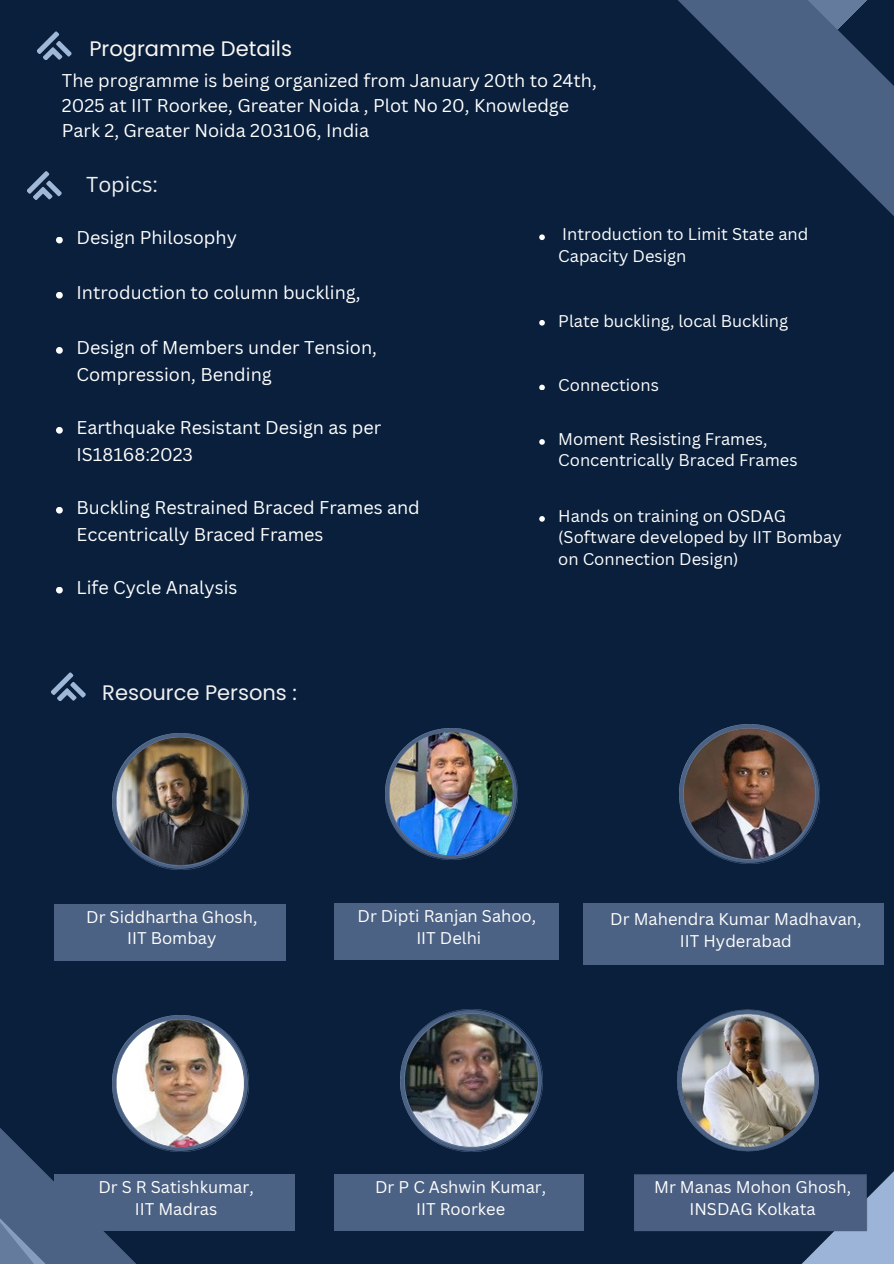
<style>
.page{position:relative;width:894px;height:1264px;background:#fff}
.page>*{position:absolute;margin:0;border:0;box-sizing:border-box;transform-origin:0 0}
.t1{font:21px "Poppins";color:#faf7f4}
.t2{font:21px "Poppins";color:#f0f0f0}
.t3{font:21px "Canva Sans";color:#f0f0f0}
.t4{font:18px/24.8px "Canva Sans";color:#fff}
.t5{font:16.5px/21.3px "Canva Sans";color:#fff;text-align:center}
</style>
<div class="page">
<div style="left:0;top:0;width:893px;height:1263px;background:#091f3c"></div>
<svg style="left:27px;top:171px;width:34px;height:29px"></svg>
<svg style="left:37px;top:31px;width:34px;height:29px"></svg>
<svg style="left:51px;top:672px;width:35px;height:29px"></svg>
<svg style="left:0;top:1128px;width:136px;height:135px"></svg>
<svg style="left:678px;top:0;width:215px;height:215px"></svg>
<svg style="left:807px;top:0;width:59px;height:30px"></svg>
<div style="left:54px;top:903px;width:232px;height:57px;background:#4c6284"></div>
<img style="left:112px;top:733px;width:136px;height:136px">
<img style="left:679px;top:724px;width:140px;height:139px">
<div style="left:334px;top:903px;width:224px;height:56px;background:#4c6284"></div>
<img style="left:385px;top:728px;width:132px;height:131px">
<div style="left:583px;top:903px;width:300px;height:62px;background:#4c6284"></div>
<img style="left:112px;top:1015px;width:136px;height:136px">
<img style="left:400px;top:1009px;width:142px;height:142px">
<svg style="left:56px;top:237px;width:7px;height:6px"></svg>
<svg style="left:56px;top:292px;width:7px;height:6px"></svg>
<svg style="left:56px;top:347px;width:7px;height:7px"></svg>
<svg style="left:56px;top:427px;width:7px;height:6px"></svg>
<svg style="left:56px;top:507px;width:7px;height:6px"></svg>
<svg style="left:56px;top:587px;width:7px;height:6px"></svg>
<svg style="left:539px;top:384px;width:5px;height:6px"></svg>
<svg style="left:539px;top:439px;width:5px;height:6px"></svg>
<svg style="left:539px;top:516px;width:5px;height:5px"></svg>
<div style="left:54px;top:1174px;width:241px;height:56px;background:#4c6284"></div>
<div style="left:334px;top:1174px;width:249px;height:56px;background:#4c6284"></div>
<svg style="left:539px;top:234px;width:5px;height:6px"></svg>
<svg style="left:539px;top:320px;width:5px;height:5px"></svg>
<img style="left:634px;top:1009px;width:259px;height:254px">
<p class="t1" style="left:89px;top:34px;width:204px">Programme Details</p>
<h1 class="t4" style="left:62px;top:68px;width:536px">The programme is being organized from January 20th to 24th,<br>2025 at IIT Roorkee, Greater Noida , Plot No 20, Knowledge<br>Park 2, Greater Noida 203106, India</h1>
<p class="t3" style="left:86px;top:169px;width:73px">Topics:</p>
<p class="t4" style="left:76px;top:225px;width:162px">Design Philosophy</p>
<p class="t4" style="left:76px;top:280px;width:285px">Introduction to column buckling,</p>
<p class="t4" style="left:76px;top:335px;width:302px">Design of Members under Tension,</p>
<p class="t4" style="left:76px;top:362px;width:197px">Compression, Bending</p>
<p class="t4" style="left:76px;top:415px;width:306px">Earthquake Resistant Design as per</p>
<p class="t4" style="left:76px;top:442px;width:118px">IS18168:2023</p>
<p class="t4" style="left:76px;top:495px;width:345px">Buckling Restrained Braced Frames and</p>
<p class="t4" style="left:76px;top:522px;width:248px">Eccentrically Braced Frames</p>
<p class="t4" style="left:76px;top:574px;width:162px">Life Cycle Analysis</p>
<p class="t2" style="left:102px;top:677px;width:196px">Resource Persons :</p>
<p class="t5" style="left:558px;top:223px;width:251px;text-align:left">Introduction to Limit State and<br>Capacity Design</p>
<p class="t5" style="left:558px;top:309px;width:231px">Plate buckling, local Buckling</p>
<p class="t5" style="left:558px;top:374px;width:102px">Connections</p>
<p class="t5" style="left:558px;top:428px;width:241px;text-align:left">Moment Resisting Frames,<br>Concentrically Braced Frames</p>
<p class="t5" style="left:558px;top:505px;width:285px;text-align:left">Hands on training on OSDAG (Software developed by IIT Bombay on Connection Design)</p>
<p class="t5" style="left:86px;top:906px;width:173px">Dr Siddhartha Ghosh,<br>IIT Bombay</p>
<p class="t5" style="left:357px;top:905px;width:180px">Dr Dipti Ranjan Sahoo,</p>
<p class="t5" style="left:416px;top:926px;width:66px">IIT Delhi</p>
<p class="t5" style="left:610px;top:908px;width:253px">Dr Mahendra Kumar Madhavan,<br>IIT Hyderabad</p>
<p class="t5" style="left:98px;top:1176px;width:157px">Dr S R Satishkumar,<br>IIT Madras</p>
<p class="t5" style="left:375px;top:1176px;width:172px">Dr P C Ashwin Kumar,<br>IIT Roorkee</p>
<p class="t5" style="left:654px;top:1176px;width:198px">Mr Manas Mohon Ghosh,<br>INSDAG Kolkata</p>
</div>
